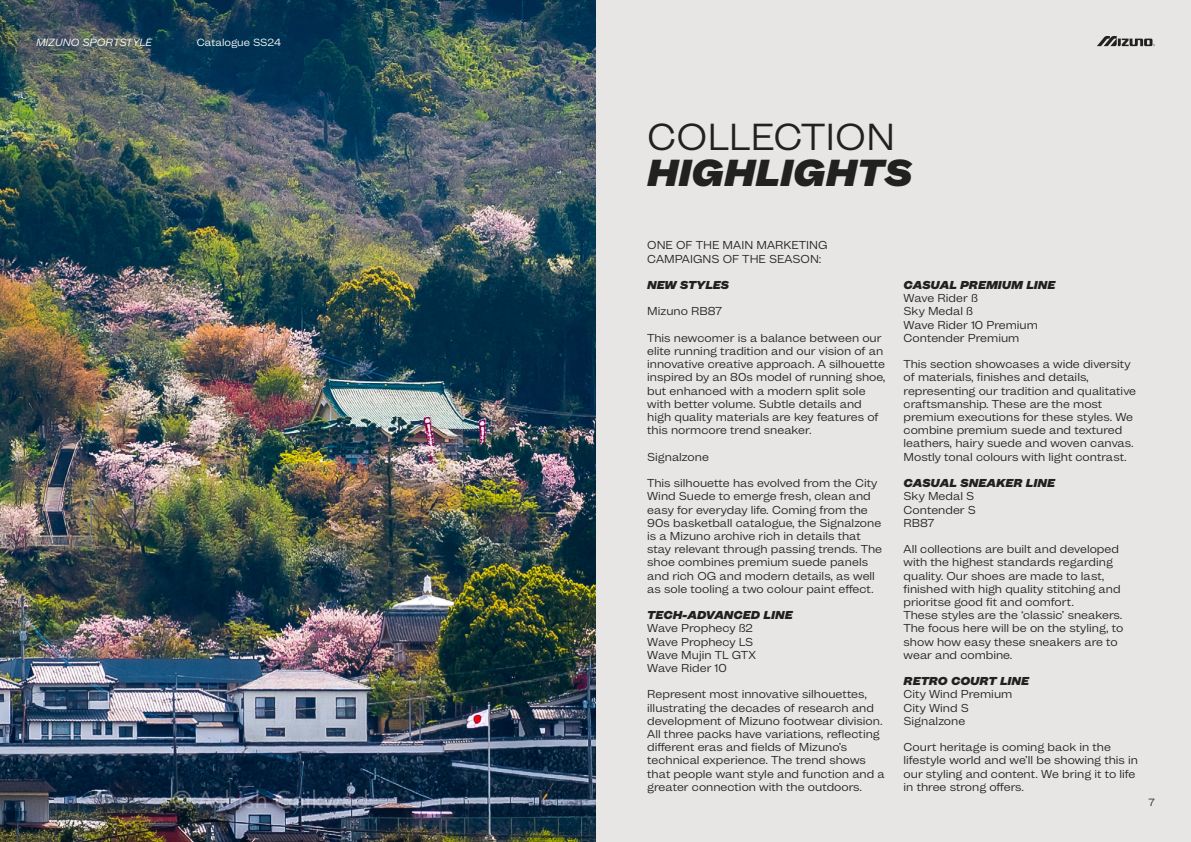
<style>
.page{position:relative;width:1191px;height:842px;background:#fff}
.page>*{position:absolute;margin:0;border:0;box-sizing:border-box;transform-origin:0 0}
.t1{font:36px "Mint Grotesk V1.2";color:#212120}
.t2{font:italic 800 36px "Mint Grotesk V1.2";color:#212120}
.t3{font:11px/13.2px "Mint Grotesk V1.2";color:#212120}
.t4{font:italic 800 11px "Mint Grotesk V1.2";color:#212120}
.t5{font:italic 10px "Mint Grotesk V1.2";color:#fff}
.t6{font:10px "Mint Grotesk V1.2";color:#fff}
.t7{font:10px "Mint Grotesk V1.2";color:#212120}
</style>
<div class="page">
<div style="left:595px;top:0;width:596px;height:842px;background:#e7e6e4"></div>
<img style="left:0;top:0;width:595px;height:842px">
<svg style="left:1097px;top:36px;width:58px;height:10px"></svg>
<p class="t5" style="left:36px;top:37px;width:118px">MIZUNO SPORTSTYLE</p>
<p class="t6" style="left:197px;top:37px;width:86px">Catalogue SS24</p>
<h1 class="t1" style="left:647px;top:115px;width:250px">COLLECTION</h1>
<h1 class="t2" style="left:647px;top:150px;width:267px">HIGHLIGHTS</h1>
<p class="t3" style="left:647px;top:239px;width:182px">ONE OF THE MAIN MARKETING<br>CAMPAIGNS OF THE SEASON:</p>
<p class="t4" style="left:647px;top:278px;width:84px">NEW STYLES</p>
<p class="t3" style="left:647px;top:305px;width:76px">Mizuno RB87</p>
<p class="t3" style="left:647px;top:331px;width:240px">This newcomer is a balance between our elite running tradition and our vision of an innovative creative approach. A silhouette inspired by an 80s model of running shoe, but enhanced with a modern split sole with better volume. Subtle details and high quality materials are key features of this normcore trend sneaker.</p>
<p class="t3" style="left:647px;top:450px;width:63px">Signalzone</p>
<p class="t3" style="left:647px;top:476px;width:236px">This silhouette has evolved from the City Wind Suede to emerge fresh, clean and easy for everyday life. Coming from the 90s basketball catalogue, the Signalzone is a Mizuno archive rich in details that stay relevant through passing trends. The shoe combines premium suede panels and rich OG and modern details, as well as sole tooling a two colour paint effect.</p>
<p class="t4" style="left:647px;top:608px;width:147px">TECH-ADVANCED LINE</p>
<p class="t3" style="left:647px;top:622px;width:110px">Wave Prophecy ß2<br>Wave Prophecy LS<br>Wave Mujin TL GTX<br>Wave Rider 10</p>
<p class="t3" style="left:647px;top:688px;width:239px">Represent most innovative silhouettes, illustrating the decades of research and development of Mizuno footwear division.<br>All three packs have variations, reflecting different eras and fields of Mizuno’s technical experience. The trend shows that people want style and function and a greater connection with the outdoors.</p>
<p class="t4" style="left:903px;top:278px;width:153px">CASUAL PREMIUM LINE</p>
<p class="t3" style="left:903px;top:292px;width:136px">Wave Rider ß<br>Sky Medal ß<br>Wave Rider 10 Premium<br>Contender Premium</p>
<p class="t3" style="left:903px;top:358px;width:234px">This section showcases a wide diversity of materials, finishes and details, representing our tradition and qualitative craftsmanship. These are the most premium executions for these styles. We combine premium suede and textured leathers, hairy suede and woven canvas.<br>Mostly tonal colours with light contrast.</p>
<p class="t4" style="left:903px;top:476px;width:153px">CASUAL SNEAKER LINE</p>
<p class="t3" style="left:903px;top:490px;width:74px">Sky Medal S<br>Contender S<br>RB87</p>
<p class="t3" style="left:903px;top:542px;width:221px">All collections are built and developed with the highest standards regarding quality. Our shoes are made to last, finished with high quality stitching and prioritse good fit and comfort.<br>These styles are the ‘classic’ sneakers.<br>The focus here will be on the styling, to show how easy these sneakers are to wear and combine.</p>
<p class="t4" style="left:903px;top:674px;width:127px">RETRO COURT LINE</p>
<p class="t3" style="left:903px;top:688px;width:110px">City Wind Premium<br>City Wind S<br>Signalzone</p>
<p class="t3" style="left:903px;top:740px;width:236px">Court heritage is coming back in the lifestyle world and we’ll be showing this in our styling and content. We bring it to life in three strong offers.</p>
<p class="t7" style="left:1148px;top:796px;width:8px">7</p>
</div>
